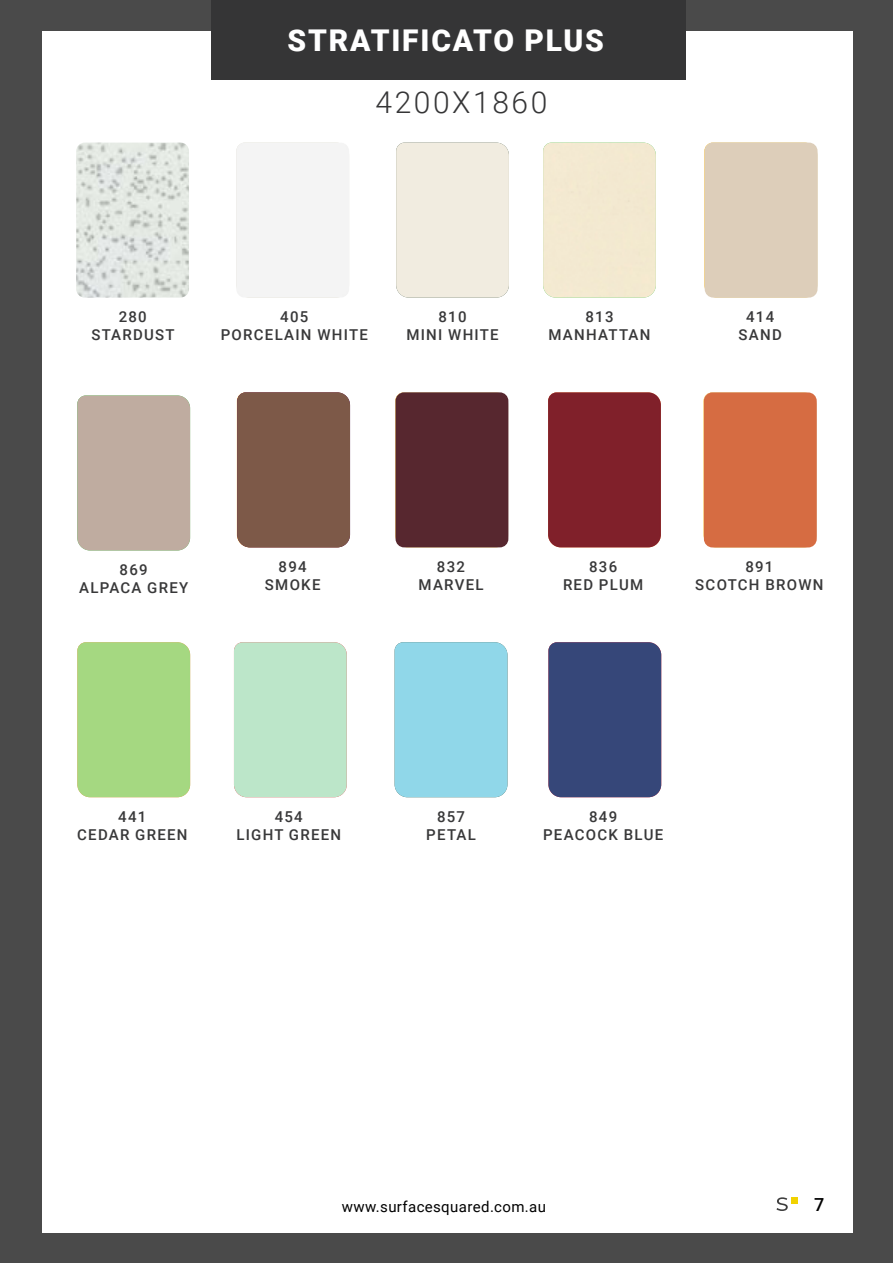
<style>
.page{position:relative;width:893px;height:1263px;background:#4a4a4a}
.page>*{position:absolute;margin:0;border:0;box-sizing:border-box;transform-origin:0 0}
.t1{font:900 30px "Roboto";letter-spacing:.06em;color:#fff}
.t2{font:300 30px "Roboto";letter-spacing:.085em;color:#353536}
.t3{font:500 18px "Roboto";color:#000}
.t4{font:500 15px/18px "Roboto";letter-spacing:.085em;color:#383839;text-align:center}
.t5{font:15px "Roboto";letter-spacing:.025em;color:#000}
</style>
<div class="page">
<div style="left:42px;top:31px;width:810px;height:1201px;background:#fff"></div>
<div style="left:548px;top:392px;width:113px;height:155px;background:#80202a"></div>
<div style="left:396px;top:143px;width:113px;height:155px;background:#f1ece0"></div>
<div style="left:543px;top:143px;width:113px;height:155px;background:#f3e9d0"></div>
<div style="left:77px;top:395px;width:113px;height:155px;background:#bfaca0"></div>
<div style="left:237px;top:392px;width:113px;height:155px;background:#7d5948"></div>
<div style="left:548px;top:642px;width:113px;height:155px;background:#364779"></div>
<img style="left:76px;top:143px;width:113px;height:155px">
<div style="left:396px;top:392px;width:112px;height:155px;background:#57272f"></div>
<div style="left:704px;top:392px;width:113px;height:155px;background:#d66c42"></div>
<div style="left:211px;top:0;width:475px;height:80px;background:#353536"></div>
<svg style="left:776px;top:1197px;width:12px;height:14px"></svg>
<div style="left:791px;top:1197px;width:7px;height:7px;background:#f1d200"></div>
<h1 class="t1" style="left:288px;top:19px;width:318px">STRATIFICATO PLUS</h1>
<h1 class="t2" style="left:376px;top:81px;width:173px">4200X1860</h1>
<p class="t4" style="left:91px;top:307px;width:85px">280<br>STARDUST</p>
<p class="t4" style="left:221px;top:307px;width:149px">405<br>PORCELAIN WHITE</p>
<p class="t4" style="left:406px;top:307px;width:94px">810<br>MINI WHITE</p>
<p class="t4" style="left:548px;top:307px;width:104px">813<br>MANHATTAN</p>
<p class="t4" style="left:738px;top:307px;width:45px">414<br>SAND</p>
<p class="t4" style="left:79px;top:560px;width:111px">869<br>ALPACA GREY</p>
<p class="t4" style="left:265px;top:557px;width:57px">894<br>SMOKE</p>
<p class="t4" style="left:418px;top:557px;width:67px">832<br>MARVEL</p>
<p class="t4" style="left:695px;top:557px;width:130px">891<br>SCOTCH BROWN</p>
<p class="t4" style="left:563px;top:557px;width:82px">836<br>RED PLUM</p>
<p class="t4" style="left:77px;top:807px;width:112px">441<br>CEDAR GREEN</p>
<p class="t4" style="left:236px;top:807px;width:106px">454<br>LIGHT GREEN</p>
<p class="t4" style="left:543px;top:807px;width:122px">849<br>PEACOCK BLUE</p>
<p class="t4" style="left:426px;top:807px;width:51px">857<br>PETAL</p>
<p class="t5" style="left:342px;top:1196px;width:206px">www.surfacesquared.com.au</p>
<p class="t3" style="left:814px;top:1192px;width:12px">7</p>
</div>
